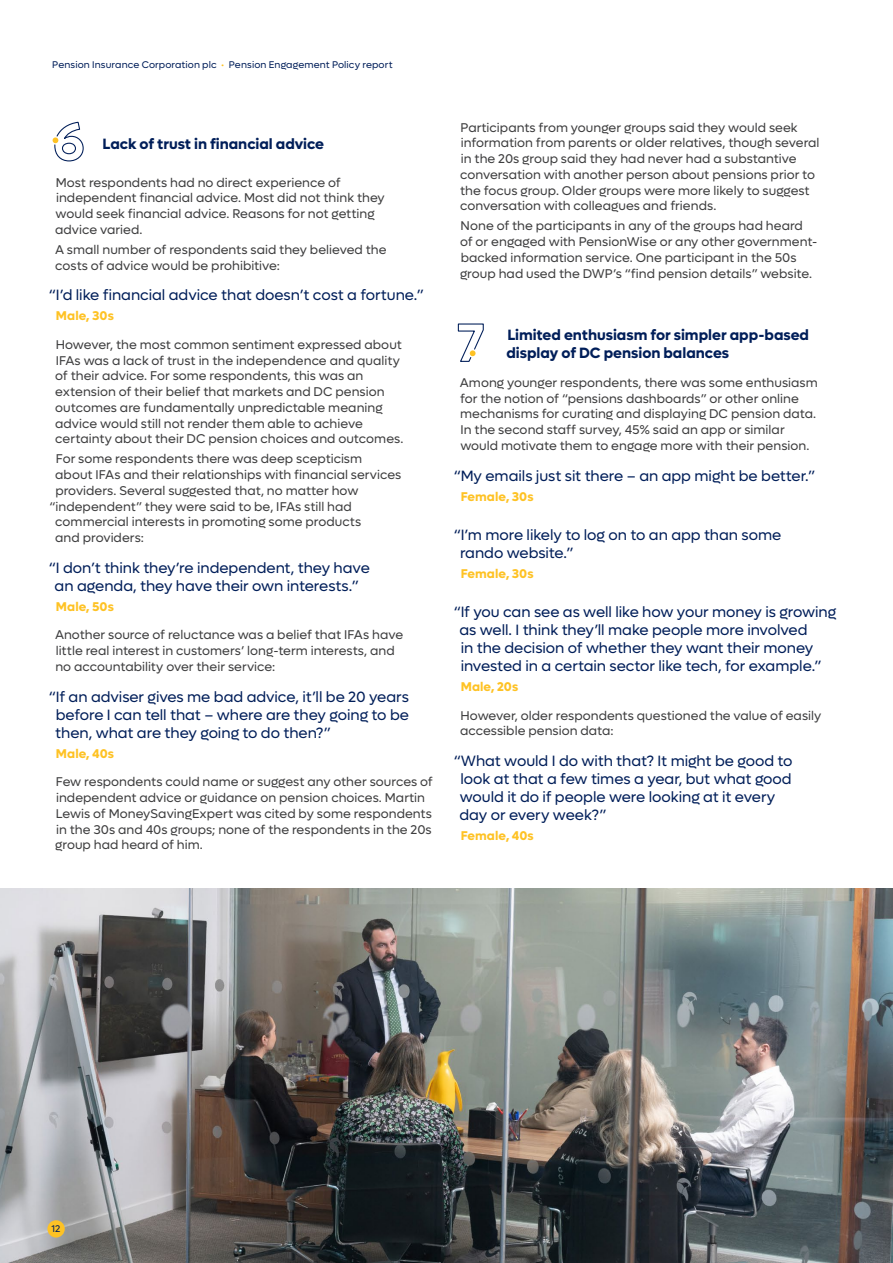
<style>
.page{position:relative;width:893px;height:1263px;background:#fff}
.page>*{position:absolute;margin:0;border:0;box-sizing:border-box;transform-origin:0 0}
.Small_Quote_2_Blue{font:15px/18px "Lufga";letter-spacing:-.005em;color:#001e59}
._10__Body_section_ti{font:700 15px/18px "Lufga";color:#001e59}
.TL_8_-_Body{font:12.75px/15.8px "Lufga";letter-spacing:.005em;color:#3e3e3f}
.Quote_Author_Gold{font:700 12.75px "Lufga";letter-spacing:.005em;color:#fec224}
.t1{font:9.75px "Lufga";letter-spacing:.015em;color:#001e59}
.s1{color:#fec224}
</style>
<div class="page">
<img style="left:0;top:889px;width:893px;height:374px">
<svg style="left:53px;top:122px;width:31px;height:40px"></svg>
<svg style="left:457px;top:323px;width:27px;height:39px"></svg>
<div style="left:47px;top:1220px;width:18px;height:17px;background:#fec224;border-radius:50%"></div>
<p class="t1" style="left:52px;top:60px;width:342px">Pension Insurance Corporation plc <span class="s1">•</span> Pension Engagement Policy report</p>
<p class="_10__Body_section_ti" style="left:103px;top:135px;width:223px">Lack of trust in financial advice</p>
<p class="TL_8_-_Body" style="left:55px;top:174px;width:331px">Most respondents had no direct experience of independent financial advice. Most did not think they would seek financial advice. Reasons for not getting advice varied.</p>
<p class="TL_8_-_Body" style="left:55px;top:242px;width:333px">A small number of respondents said they believed the costs of advice would be prohibitive:</p>
<p class="Small_Quote_2_Blue" style="left:49px;top:286px;width:376px">“I’d like financial advice that doesn’t cost a fortune.”</p>
<p class="Quote_Author_Gold" style="left:56px;top:308px;width:59px">Male, 30s</p>
<p class="TL_8_-_Body" style="left:55px;top:337px;width:350px">However, the most common sentiment expressed about IFAs was a lack of trust in the independence and quality of their advice. For some respondents, this was an extension of their belief that markets and DC pension outcomes are fundamentally unpredictable meaning advice would still not render them able to achieve certainty about their DC pension choices and outcomes.</p>
<p class="TL_8_-_Body" style="left:56px;top:451px;width:308px">For some respondents there was deep scepticism</p>
<p class="TL_8_-_Body" style="left:55px;top:467px;width:348px">about IFAs and their relationships with financial services</p>
<p class="TL_8_-_Body" style="left:55px;top:483px;width:305px">providers. Several suggested that, no matter how</p>
<p class="TL_8_-_Body" style="left:50px;top:498px;width:304px">“independent” they were said to be, IFAs still had</p>
<p class="TL_8_-_Body" style="left:55px;top:514px;width:307px">commercial interests in promoting some products</p>
<p class="TL_8_-_Body" style="left:55px;top:530px;width:90px">and providers:</p>
<p class="Small_Quote_2_Blue" style="left:49px;top:559px;width:322px;text-align:center">“I don’t think they’re independent, they have an agenda, they have their own interests.”</p>
<p class="Quote_Author_Gold" style="left:56px;top:599px;width:59px">Male, 50s</p>
<p class="TL_8_-_Body" style="left:55px;top:627px;width:350px">Another source of reluctance was a belief that IFAs have little real interest in customers’ long-term interests, and no accountability over their service:</p>
<p class="Small_Quote_2_Blue" style="left:55px;top:688px;width:355px;text-align:justify;text-indent:-6px">“If an adviser gives me bad advice, it’ll be 20 years before I can tell that – where are they going to be then, what are they going to do then?”</p>
<p class="Quote_Author_Gold" style="left:56px;top:746px;width:60px">Male, 40s</p>
<p class="TL_8_-_Body" style="left:55px;top:774px;width:379px">Few respondents could name or suggest any other sources of independent advice or guidance on pension choices. Martin Lewis of MoneySavingExpert was cited by some respondents in the 30s and 40s groups; none of the respondents in the 20s group had heard of him.</p>
<p class="TL_8_-_Body" style="left:460px;top:119px;width:361px">Participants from younger groups said they would seek information from parents or older relatives, though several in the 20s group said they had never had a substantive conversation with another person about pensions prior to the focus group. Older groups were more likely to suggest conversation with colleagues and friends.</p>
<p class="TL_8_-_Body" style="left:460px;top:218px;width:359px">None of the participants in any of the groups had heard of or engaged with PensionWise or any other government&shy;backed information service. One participant in the 50s group had used the DWP’s “find pension details” website.</p>
<p class="_10__Body_section_ti" style="left:506px;top:326px;width:304px">Limited enthusiasm for simpler app-based display of DC pension balances</p>
<p class="TL_8_-_Body" style="left:460px;top:375px;width:359px">Among younger respondents, there was some enthusiasm for the notion of “pensions dashboards” or other online mechanisms for curating and displaying DC pension data.<br>In the second staff survey, 45% said an app or similar would motivate them to engage more with their pension.</p>
<p class="Small_Quote_2_Blue" style="left:454px;top:466px;width:363px">“My emails just sit there – an app might be better.”</p>
<p class="Quote_Author_Gold" style="left:461px;top:489px;width:74px">Female, 30s</p>
<p class="Small_Quote_2_Blue" style="left:460px;top:526px;width:323px;text-indent:-6px">“I’m more likely to log on to an app than some rando website.”</p>
<p class="Quote_Author_Gold" style="left:461px;top:566px;width:74px">Female, 30s</p>
<p class="Small_Quote_2_Blue" style="left:459px;top:603px;width:378px;text-indent:-6px">“If you can see as well like how your money is growing as well. I think they’ll make people more involved<br>in the decision of whether they want their money invested in a certain sector like tech, for example.”</p>
<p class="Quote_Author_Gold" style="left:461px;top:679px;width:59px">Male, 20s</p>
<p class="TL_8_-_Body" style="left:460px;top:707px;width:363px">However, older respondents questioned the value of easily accessible pension data:</p>
<p class="Small_Quote_2_Blue" style="left:459px;top:752px;width:335px;text-indent:-6px">“What would I do with that? It might be good to look at that a few times a year, but what good would it do if people were looking at it every day or every week?”</p>
<p class="Quote_Author_Gold" style="left:461px;top:828px;width:74px">Female, 40s</p>
<p class="t1" style="left:52px;top:1223px;width:10px">12</p>
</div>
